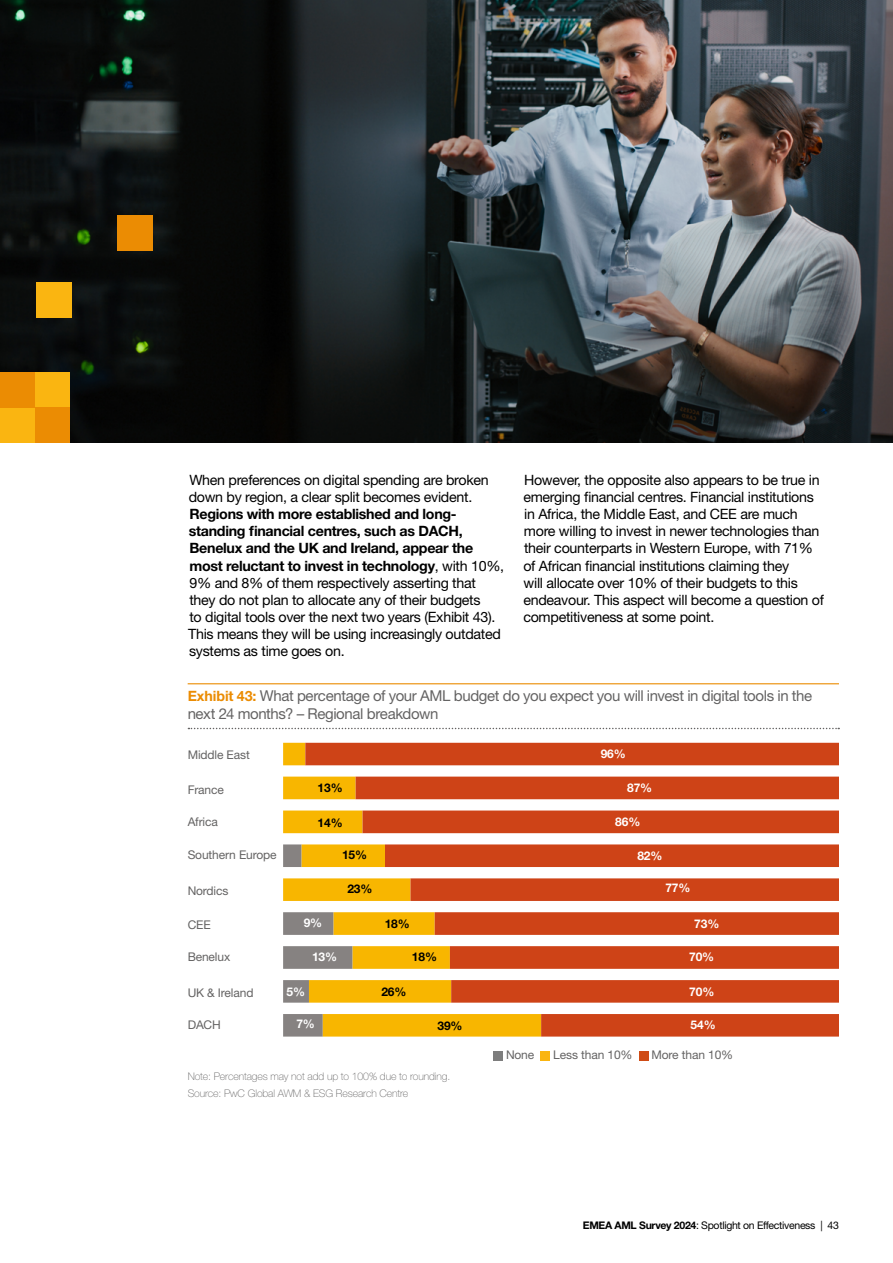
<style>
.page{position:relative;width:893px;height:1263px;background:#fff}
.page>*{position:absolute;margin:0;border:0;box-sizing:border-box;transform-origin:0 0}
.t1{font:15px/18px "Helvetica Neue LT Std";letter-spacing:-.025em;color:#646363}
.t2{font:14.25px/17.1px "Helvetica Neue LT Std";letter-spacing:-.02em;color:#000}
.t3{font:12px "Helvetica Neue LT Std";letter-spacing:-.01em;color:#646363}
.t4{font:700 12px "Helvetica Neue LT Std";letter-spacing:-.01em;color:#fff}
.t5{font:700 12px "Helvetica Neue LT Std";letter-spacing:-.01em;color:#000}
.t6{font:100 10.5px/16.8px "Helvetica Neue LT Std";letter-spacing:-.01em;color:#646363}
.t7{font:10.5px "Helvetica Neue LT Std";letter-spacing:-.03em;color:#000}
.s1{font-weight:700}
.s2{font-weight:700;font-size:14.25px;color:#eb8c03}
</style>
<div class="page">
<hr style="left:188px;top:683px;width:651px;height:1px;background:#eb8c03">
<svg style="left:188px;top:728px;width:651px;height:1px"></svg>
<svg style="left:283px;top:743px;width:22px;height:293px"></svg>
<svg style="left:305px;top:743px;width:534px;height:293px;fill:#ce4317"></svg>
<div style="left:493px;top:1051px;width:10px;height:9px;background:#7d7d7d"></div>
<div style="left:541px;top:1051px;width:9px;height:9px;background:#fab511"></div>
<div style="left:639px;top:1051px;width:9px;height:9px;background:#cf4c16"></div>
<img style="left:0;top:0;width:893px;height:442px">
<div style="left:34px;top:372px;width:35px;height:35px;background:#fab511"></div>
<div style="left:34px;top:407px;width:35px;height:36px;background:#eb8c03"></div>
<div style="left:0;top:407px;width:34px;height:36px;background:#fab511"></div>
<div style="left:0;top:372px;width:34px;height:35px;background:#eb8c03"></div>
<div style="left:118px;top:215px;width:35px;height:36px;background:#eb8c03"></div>
<div style="left:36px;top:282px;width:36px;height:35px;background:#fab511"></div>
<p class="t2" style="left:189px;top:471px;width:302px">When preferences on digital spending are broken down by region, a clear split becomes evident.</p>
<p class="t2" style="left:188px;top:505px;width:318px"><span class="s1">Regions with more established and long&shy;standing financial centres, such as DACH, Benelux and the UK and Ireland, appear the most reluctant to invest in technology</span>, with 10%, 9% and 8% of them respectively asserting that they do not plan to allocate any of their budgets<br>to digital tools over the next two years (Exhibit 43).<br>This means they will be using increasingly outdated systems as time goes on.</p>
<p class="t2" style="left:523px;top:471px;width:302px">However, the opposite also appears to be true in emerging financial centres. Financial institutions in Africa, the Middle East, and CEE are much more willing to invest in newer technologies than their counterparts in Western Europe, with 71% of African financial institutions claiming they<br>will allocate over 10% of their budgets to this endeavour. This aspect will become a question of competitiveness at some point.</p>
<p class="t1" style="left:188px;top:687px;width:626px"><span class="s2">Exhibit 43:</span> What percentage of your AML budget do you expect you will invest in digital tools in the next 24 months? – Regional breakdown</p>
<p class="t3" style="left:188px;top:748px;width:64px">Middle East</p>
<p class="t4" style="left:601px;top:746px;width:27px">96%</p>
<p class="t3" style="left:188px;top:782px;width:38px">France</p>
<p class="t5" style="left:318px;top:780px;width:27px">13%</p>
<p class="t4" style="left:627px;top:780px;width:27px">87%</p>
<p class="t3" style="left:188px;top:815px;width:32px">Africa</p>
<p class="t5" style="left:318px;top:815px;width:27px">14%</p>
<p class="t4" style="left:615px;top:814px;width:27px">86%</p>
<p class="t3" style="left:188px;top:847px;width:91px">Southern Europe</p>
<p class="t5" style="left:342px;top:848px;width:27px">15%</p>
<p class="t4" style="left:637px;top:848px;width:27px">82%</p>
<p class="t3" style="left:188px;top:883px;width:42px">Nordics</p>
<p class="t5" style="left:347px;top:882px;width:27px">23%</p>
<p class="t4" style="left:665px;top:880px;width:27px">77%</p>
<p class="t3" style="left:188px;top:917px;width:25px">CEE</p>
<p class="t4" style="left:304px;top:916px;width:20px">9%</p>
<p class="t5" style="left:385px;top:916px;width:27px">18%</p>
<p class="t4" style="left:694px;top:916px;width:27px">73%</p>
<p class="t3" style="left:188px;top:950px;width:44px">Benelux</p>
<p class="t4" style="left:312px;top:950px;width:27px">13%</p>
<p class="t5" style="left:412px;top:950px;width:27px">18%</p>
<p class="t4" style="left:689px;top:949px;width:27px">70%</p>
<p class="t3" style="left:188px;top:985px;width:67px">UK &amp; Ireland</p>
<p class="t3" style="left:188px;top:1018px;width:35px">DACH</p>
<p class="t4" style="left:287px;top:984px;width:20px">5%</p>
<p class="t4" style="left:689px;top:984px;width:27px">70%</p>
<p class="t5" style="left:381px;top:984px;width:27px">26%</p>
<p class="t4" style="left:296px;top:1016px;width:20px">7%</p>
<p class="t5" style="left:437px;top:1018px;width:27px">39%</p>
<p class="t4" style="left:691px;top:1018px;width:27px">54%</p>
<p class="t3" style="left:506px;top:1048px;width:30px">None</p>
<p class="t3" style="left:553px;top:1048px;width:81px">Less than 10%</p>
<p class="t3" style="left:651px;top:1048px;width:83px">More than 10%</p>
<p class="t6" style="left:188px;top:1068px;width:264px">Note: Percentages may not add up to 100% due to rounding.<br>Source: PwC Global AWM &amp; ESG Research Centre</p>
<p class="t7" style="left:583px;top:1218px;width:258px"><span class="s1">EMEA AML Survey 2024</span>: Spotlight on Effectiveness | 43</p>
</div>
